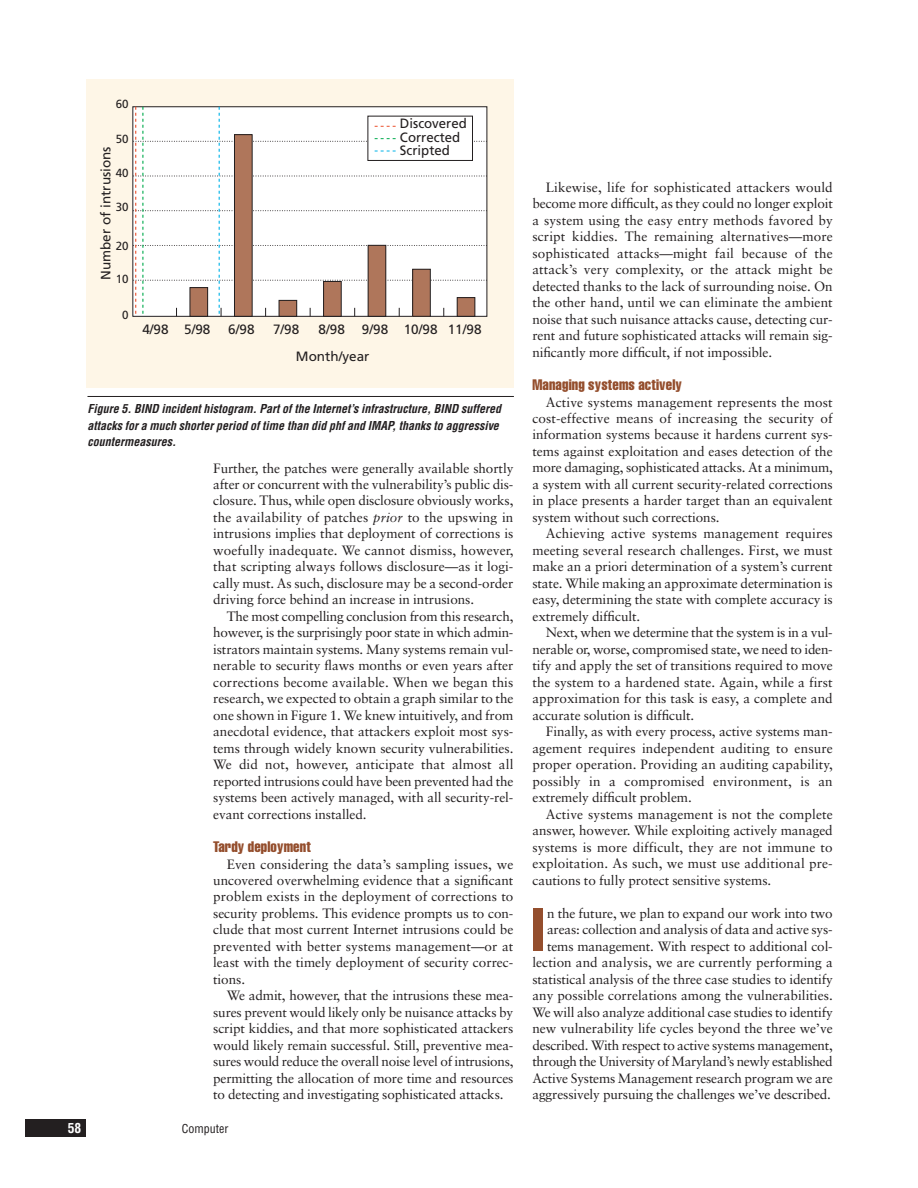
<style>
.page{position:relative;width:918px;height:1188px;background:#fff}
.page>*{position:absolute;margin:0;border:0;box-sizing:border-box;transform-origin:0 0}
.t1{font:900 condensed 56.55px "Helvetica";color:#944e2d}
.t2{font:extra-condensed 15px "Helvetica";letter-spacing:.01em;color:#944e2d}
.t3{font:13.5px/16.5px "Sabon";letter-spacing:-.005em;color:#231f20;text-align:justify}
.t4{font:13.5px/13px "Frutiger";color:#231f20}
.t5{font:700 condensed 13.5px "Helvetica";color:#fff}
.t6{font:italic 700 condensed 12px/16.5px "Helvetica";color:#231f20}
.t7{font:condensed 12px "Helvetica";color:#231f20}
.t8{font:11.7px "Frutiger";color:#231f20}
.s1{font-style:italic}
</style>
<div class="page">
<div style="left:26px;top:1119px;width:60px;height:18px;background:#231f20"></div>
<div style="left:87px;top:79px;width:427px;height:308px;background:#fef6e7"></div>
<div style="left:190px;top:287px;width:18px;height:30px;border:1px solid #231f20"></div>
<div style="left:279px;top:300px;width:18px;height:17px;border:1px solid #231f20"></div>
<div style="left:323px;top:281px;width:19px;height:36px;border:1px solid #231f20"></div>
<div style="left:368px;top:245px;width:18px;height:72px;border:1px solid #231f20"></div>
<div style="left:412px;top:269px;width:19px;height:48px;border:1px solid #231f20"></div>
<div style="left:457px;top:297px;width:18px;height:20px;border:1px solid #231f20"></div>
<svg style="left:134px;top:107px;width:352px;height:209px;background:#f0ebe9"></svg>
<hr style="left:87px;top:396px;width:427px;height:1px;background:#231f20">
<p class="t8" style="left:116px;top:99px;width:14px">60</p>
<p class="t8" style="left:116px;top:134px;width:14px">50</p>
<p class="t8" style="left:116px;top:168px;width:14px">40</p>
<p class="t4" style="left:100px;top:280px;width:135px;rotate:-90deg">Number of intrusions</p>
<p class="t8" style="left:116px;top:202px;width:14px">30</p>
<p class="t8" style="left:116px;top:241px;width:14px">20</p>
<p class="t8" style="left:116px;top:274px;width:14px">10</p>
<p class="t8" style="left:122px;top:310px;width:8px">0</p>
<p class="t4" style="left:400px;top:118px;width:68px">Discovered<br>Corrected<br>Scripted</p>
<p class="t4" style="left:142px;top:324px;width:70px">4/98 5/98</p>
<p class="t4" style="left:228px;top:324px;width:28px">6/98</p>
<p class="t4" style="left:273px;top:324px;width:28px">7/98</p>
<p class="t4" style="left:319px;top:324px;width:28px">8/98</p>
<p class="t4" style="left:362px;top:324px;width:121px">9/98 10/98 11/98</p>
<p class="t4" style="left:296px;top:351px;width:75px">Month/year</p>
<p class="t6" style="left:87px;top:402px;width:415px">Figure 5. BIND incident histogram. Part of the Internet’s infrastructure, BIND suffered attacks for a much shorter period of time than did phf and IMAP, thanks to aggressive countermeasures.</p>
<p class="t3" style="left:213px;top:461px;width:302px">Further, the patches were generally available shortly after or concurrent with the vulnerability’s public dis&shy;closure. Thus, while open disclosure obviously works, the availability of patches <span class="s1">prior</span> to the upswing in intrusions implies that deployment of corrections is woefully inadequate. We cannot dismiss, however, that scripting always follows disclosure—as it logi&shy;cally must. As such, disclosure may be a second-order driving force behind an increase in intrusions.</p>
<p class="t3" style="left:213px;top:609px;width:302px;text-indent:14px">The most compelling conclusion from this research, however, is the surprisingly poor state in which admin&shy;istrators maintain systems. Many systems remain vul&shy;nerable to security flaws months or even years after corrections become available. When we began this research, we expected to obtain a graph similar to the one shown in Figure 1. We knew intuitively, and from anecdotal evidence, that attackers exploit most sys&shy;tems through widely known security vulnerabilities.<br>We did not, however, anticipate that almost all reported intrusions could have been prevented had the systems been actively managed, with all security-rel&shy;evant corrections installed.</p>
<p class="t2" style="left:213px;top:841px;width:99px">Tardy deployment</p>
<p class="t3" style="left:213px;top:857px;width:302px;text-indent:14px">Even considering the data’s sampling issues, we uncovered overwhelming evidence that a significant problem exists in the deployment of corrections to security problems. This evidence prompts us to con&shy;clude that most current Internet intrusions could be prevented with better systems management—or at least with the timely deployment of security correc&shy;tions.</p>
<p class="t3" style="left:213px;top:989px;width:302px;text-indent:14px">We admit, however, that the intrusions these mea&shy;sures prevent would likely only be nuisance attacks by script kiddies, and that more sophisticated attackers would likely remain successful. Still, preventive mea&shy;sures would reduce the overall noise level of intrusions, permitting the allocation of more time and resources to detecting and investigating sophisticated attacks.</p>
<p class="t5" style="left:68px;top:1122px;width:15px">58</p>
<p class="t7" style="left:182px;top:1124px;width:48px">Computer</p>
<p class="t3" style="left:532px;top:180px;width:302px;text-indent:14px">Likewise, life for sophisticated attackers would become more difficult, as they could no longer exploit a system using the easy entry methods favored by script kiddies. The remaining alternatives—more sophisticated attacks—might fail because of the attack’s very complexity, or the attack might be detected thanks to the lack of surrounding noise. On the other hand, until we can eliminate the ambient noise that such nuisance attacks cause, detecting cur&shy;rent and future sophisticated attacks will remain sig&shy;nificantly more difficult, if not impossible.</p>
<p class="t2" style="left:532px;top:379px;width:151px">Managing systems actively</p>
<p class="t3" style="left:532px;top:395px;width:302px;text-indent:14px">Active systems management represents the most cost-effective means of increasing the security of information systems because it hardens current sys&shy;tems against exploitation and eases detection of the more damaging, sophisticated attacks. At a minimum, a system with all current security-related corrections in place presents a harder target than an equivalent system without such corrections.</p>
<p class="t3" style="left:532px;top:527px;width:302px;text-indent:14px">Achieving active systems management requires meeting several research challenges. First, we must make an a priori determination of a system’s current state. While making an approximate determination is easy, determining the state with complete accuracy is extremely difficult.</p>
<p class="t3" style="left:532px;top:626px;width:302px;text-indent:14px">Next, when we determine that the system is in a vul&shy;nerable or, worse, compromised state, we need to iden&shy;tify and apply the set of transitions required to move the system to a hardened state. Again, while a first approximation for this task is easy, a complete and accurate solution is difficult.</p>
<p class="t3" style="left:532px;top:725px;width:302px;text-indent:14px">Finally, as with every process, active systems man&shy;agement requires independent auditing to ensure proper operation. Providing an auditing capability, possibly in a compromised environment, is an extremely difficult problem.</p>
<p class="t3" style="left:532px;top:807px;width:302px;text-indent:14px">Active systems management is not the complete answer, however. While exploiting actively managed systems is more difficult, they are not immune to exploitation. As such, we must use additional pre&shy;cautions to fully protect sensitive systems.</p>
<h1 class="t1" style="left:530px;top:909px;width:17px">I</h1>
<p class="t3" style="left:532px;top:906px;width:302px;text-align:right">n the future, we plan to expand our work into two areas: collection and analysis of data and active sys&shy;tems management. With respect to additional col&shy;lection and analysis, we are currently performing a statistical analysis of the three case studies to identify any possible correlations among the vulnerabilities.<br>We will also analyze additional case studies to identify new vulnerability life cycles beyond the three we’ve described. With respect to active systems management, through the University of Maryland’s newly established Active Systems Management research program we are aggressively pursuing the challenges we’ve described.</p>
</div>
